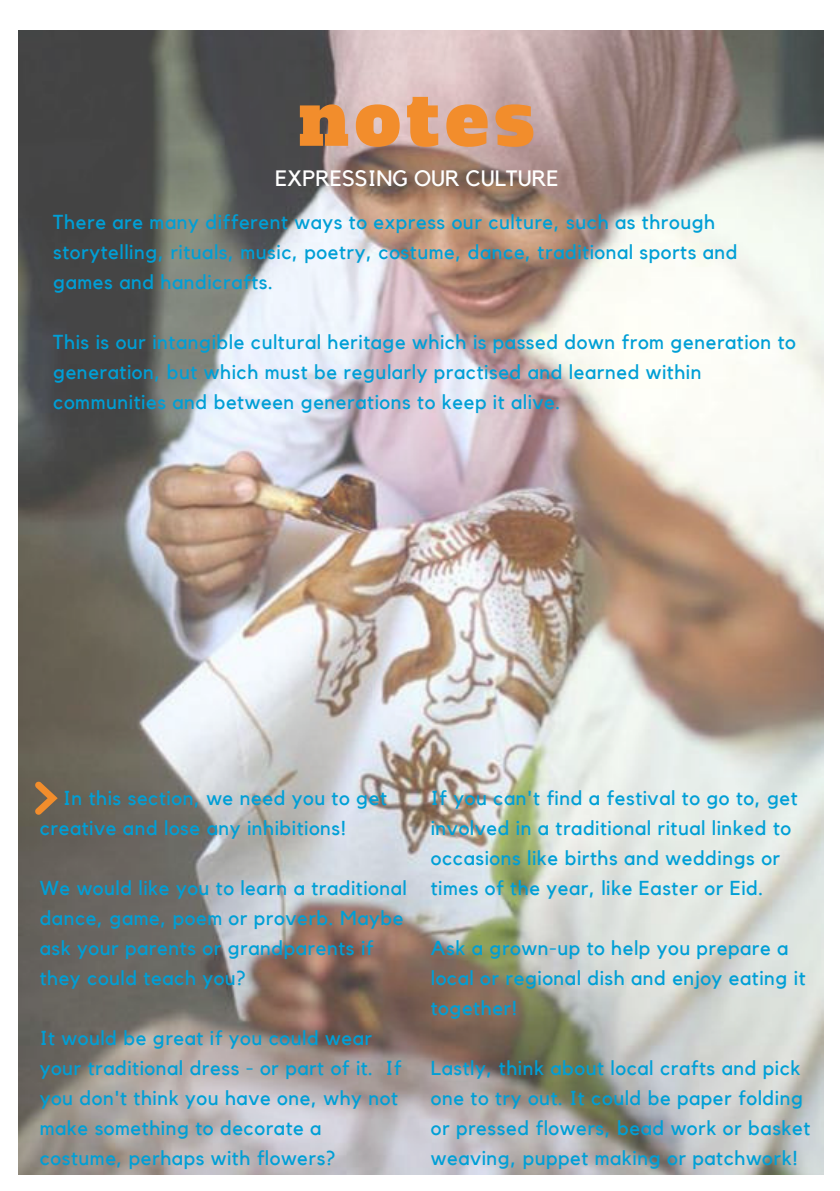
<style>
.page{position:relative;width:840px;height:1191px;background:#fff}
.page>*{position:absolute;margin:0;border:0;box-sizing:border-box;transform-origin:0 0}
.t1{font:72.6px "Alfa Slab One";letter-spacing:.09em;color:#f28d2c}
.t2{font:22.2px "Kollektif";color:#fff}
.t3{font:20.2px/30px "Kollektif";letter-spacing:.03em;color:#009fd6}
</style>
<div class="page">
<img style="left:19px;top:30px;width:804px;height:1144px">
<svg style="left:35px;top:781px;width:23px;height:33px"></svg>
<h1 class="t1" style="left:298px;top:71px;width:236px">notes</h1>
<p class="t2" style="left:275px;top:168px;width:285px">EXPRESSING OUR CULTURE</p>
<p class="t3" style="left:53px;top:208px;width:685px">There are many different ways to express our culture, such as through storytelling, rituals, music, poetry, costume, dance, traditional sports and games and handicrafts.</p>
<p class="t3" style="left:53px;top:328px;width:743px">This is our intangible cultural heritage which is passed down from generation to generation, but which must be regularly practised and learned within communities and between generations to keep it alive.</p>
<p class="t3" style="left:40px;top:783px;width:348px;text-indent:23px">In this section, we need you to get creative and lose any inhibitions!</p>
<p class="t3" style="left:40px;top:873px;width:368px">We would like you to learn a traditional dance, game, poem or proverb. Maybe ask your parents or grandparents if they could teach you?</p>
<p class="t3" style="left:40px;top:1024px;width:363px">It would be great if you could wear your traditional dress - or part of it. If you don't think you have one, why not make something to decorate a costume, perhaps with flowers?</p>
<p class="t3" style="left:430px;top:783px;width:368px">If you can't find a festival to go to, get involved in a traditional ritual linked to occasions like births and weddings or times of the year, like Easter or Eid.</p>
<p class="t3" style="left:430px;top:933px;width:376px">Ask a grown-up to help you prepare a local or regional dish and enjoy eating it together!</p>
<p class="t3" style="left:430px;top:1054px;width:381px">Lastly, think about local crafts and pick one to try out. It could be paper folding or pressed flowers, bead work or basket weaving, puppet making or patchwork!</p>
</div>
